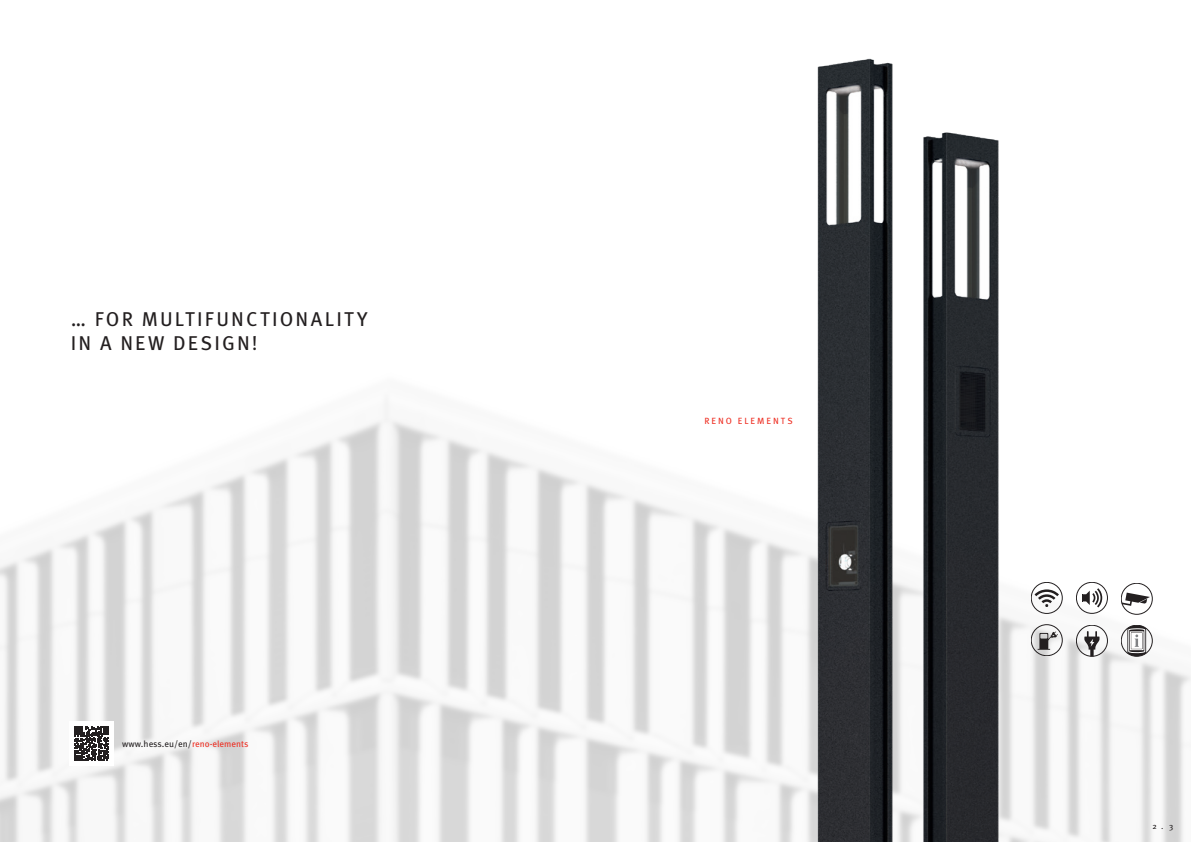
<style>
.page{position:relative;width:1191px;height:842px;background:#fff}
.page>*{position:absolute;margin:0;border:0;box-sizing:border-box;transform-origin:0 0}
.t1{font:20px "Meta Pro";letter-spacing:.105em;color:#231f20}
.t2{font:9px "Meta Pro";color:#231f20}
.t3{font:9px "Meta Pro";letter-spacing:.225em;color:#ee2e22}
.t4{font:8px "Meta Pro";color:#231f20}
.s1{color:#ee2e22}
</style>
<div class="page">
<img style="left:0;top:402px;width:1191px;height:440px">
<img style="left:812px;top:58px;width:89px;height:784px">
<img style="left:917px;top:132px;width:90px;height:710px">
<div style="left:1121px;top:625px;width:31px;height:31px;border:1px solid #231f20;border-radius:50%"></div>
<svg style="left:1127px;top:625px;width:19px;height:31px"></svg>
<svg style="left:1121px;top:593px;width:29px;height:13px"></svg>
<div style="left:1121px;top:583px;width:31px;height:31px;border:1px solid #231f20;border-radius:50%"></div>
<svg style="left:1081px;top:588px;width:21px;height:19px"></svg>
<div style="left:1076px;top:582px;width:31px;height:32px;border:1px solid #231f20;border-radius:50%"></div>
<svg style="left:1084px;top:631px;width:15px;height:25px"></svg>
<div style="left:1076px;top:625px;width:31px;height:31px;border:1px solid #231f20;border-radius:50%"></div>
<svg style="left:1037px;top:631px;width:21px;height:19px"></svg>
<div style="left:1031px;top:624px;width:31px;height:32px;border:1px solid #231f20;border-radius:50%"></div>
<svg style="left:1034px;top:589px;width:25px;height:18px"></svg>
<div style="left:1031px;top:582px;width:31px;height:32px;border:1px solid #231f20;border-radius:50%"></div>
<div style="left:69px;top:721px;width:45px;height:45px;background:#fff"></div>
<svg style="left:74px;top:726px;width:35px;height:35px"></svg>
<p class="t1" style="left:71px;top:306px;width:298px">… FOR MULTIFUNCTIONALITY</p>
<p class="t1" style="left:71px;top:330px;width:188px">IN A NEW DESIGN!</p>
<p class="t2" style="left:122px;top:738px;width:128px">www.hess.eu/en/<span class="s1">reno-elements</span></p>
<p class="t3" style="left:704px;top:416px;width:90px">RENO ELEMENTS</p>
<p class="t4" style="left:1152px;top:821px;width:22px">2 . 3</p>
</div>
